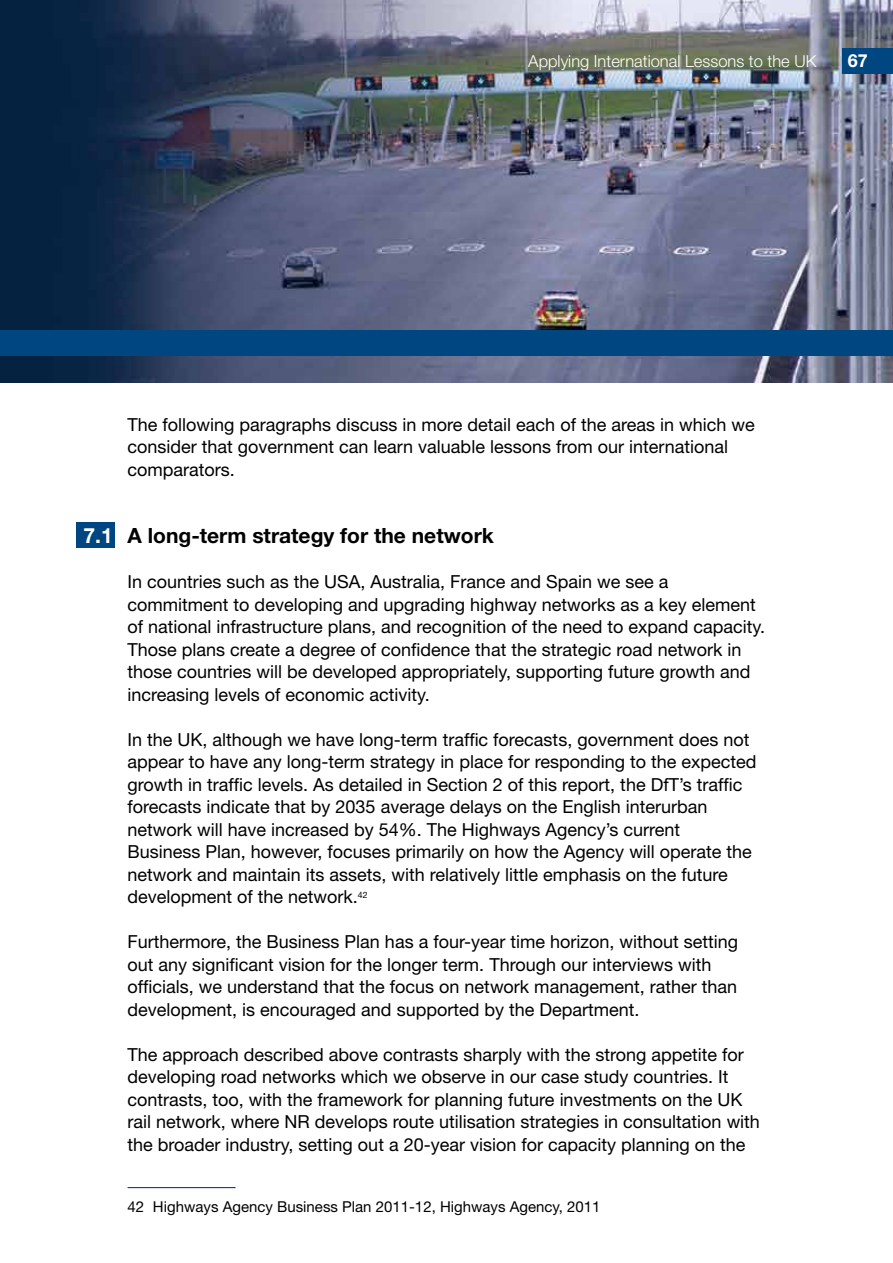
<style>
.page{position:relative;width:893px;height:1263px;background:#fff}
.page>*{position:absolute;margin:0;border:0;box-sizing:border-box;transform-origin:0 0}
.t1{font:700 21px "Helvetica Neue";color:#000}
.t2{font:700 21px "Helvetica Neue";color:#fff}
.t3{font:18px/22.5px "Helvetica Neue";color:#000}
.t4{font:700 18px "Helvetica Neue";color:#fff}
.t5{font:300 16.5px "Helvetica Neue";color:#fff}
.t6{font:15px "Helvetica Neue";color:#000}
</style>
<div class="page">
<img style="left:0;top:0;width:893px;height:383px">
<div style="left:0;top:331px;width:893px;height:25px;background:#004781"></div>
<div style="left:842px;top:48px;width:51px;height:26px;background:#004781"></div>
<hr style="left:128px;top:1187px;width:108px;height:1px;background:#004781">
<div style="left:77px;top:522px;width:38px;height:25px;background:#004781"></div>
<p class="t5" style="left:528px;top:51px;width:290px">Applying International Lessons to the UK</p>
<p class="t4" style="left:848px;top:50px;width:22px">67</p>
<p class="t3" style="left:128px;top:413px;width:629px">The following paragraphs discuss in more detail each of the areas in which we consider that government can learn valuable lessons from our international comparators.</p>
<p class="t2" style="left:83px;top:522px;width:31px">7.1</p>
<p class="t1" style="left:128px;top:523px;width:368px">A long-term strategy for the network</p>
<p class="t3" style="left:128px;top:570px;width:639px">In countries such as the USA, Australia, France and Spain we see a commitment to developing and upgrading highway networks as a key element of national infrastructure plans, and recognition of the need to expand capacity.<br>Those plans create a degree of confidence that the strategic road network in those countries will be developed appropriately, supporting future growth and increasing levels of economic activity.</p>
<p class="t3" style="left:128px;top:728px;width:630px">In the UK, although we have long-term traffic forecasts, government does not appear to have any long-term strategy in place for responding to the expected growth in traffic levels. As detailed in Section 2 of this report, the DfT’s traffic forecasts indicate that by 2035 average delays on the English interurban network will have increased by 54%. The Highways Agency’s current Business Plan, however, focuses primarily on how the Agency will operate the network and maintain its assets, with relatively little emphasis on the future development of the network.<sup>42</sup></p>
<p class="t3" style="left:128px;top:930px;width:612px">Furthermore, the Business Plan has a four-year time horizon, without setting out any significant vision for the longer term. Through our interviews with officials, we understand that the focus on network management, rather than development, is encouraged and supported by the Department.</p>
<p class="t3" style="left:128px;top:1043px;width:634px">The approach described above contrasts sharply with the strong appetite for developing road networks which we observe in our case study countries. It contrasts, too, with the framework for planning future investments on the UK rail network, where NR develops route utilisation strategies in consultation with the broader industry, setting out a 20-year vision for capacity planning on the</p>
<p class="t6" style="left:128px;top:1198px;width:474px">42 Highways Agency Business Plan 2011-12, Highways Agency, 2011</p>
</div>
